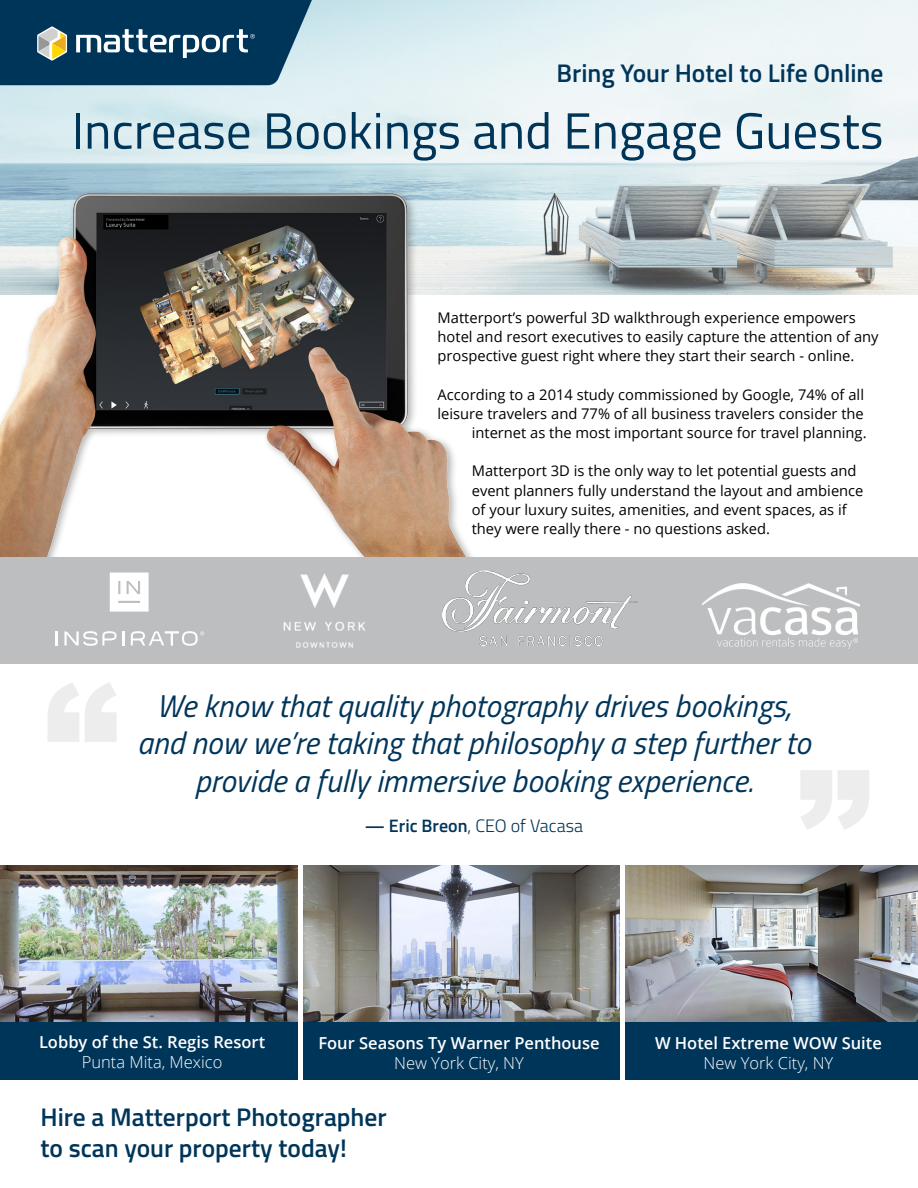
<style>
.page{position:relative;width:918px;height:1188px;background:#fff}
.page>*{position:absolute;margin:0;border:0;box-sizing:border-box;transform-origin:0 0}
.t1{font:51px "Titillium";color:#00355a}
.t2{font:italic 31.5px/37.5px "Titillium";color:#00355a;text-align:center}
.t3{font:600 25.5px/30.6px "Titillium";color:#00355a}
.t4{font:300 18px "Titillium";color:#00355a}
.t5{font:600 16.5px "Open Sans";color:#fff}
.t6{font:300 16.5px "Open Sans";color:#fff}
.t7{font:14.7px/19.2px "Open Sans";color:#000}
.s1{font-weight:600}
</style>
<div class="page">
<svg style="left:0;top:0;width:918px;height:295px;background:#d6e1e4"></svg>
<img style="left:0;top:138px;width:474px;height:419px">
<div style="left:0;top:557px;width:918px;height:106px;background:#bcbec0"></div>
<img style="left:0;top:865px;width:298px;height:157px">
<img style="left:625px;top:865px;width:293px;height:157px">
<img style="left:303px;top:865px;width:317px;height:157px">
<div style="left:0;top:1022px;width:918px;height:58px;background:#00355a"></div>
<div style="left:620px;top:858px;width:5px;height:263px;background:#fff"></div>
<div style="left:298px;top:858px;width:5px;height:266px;background:#fff"></div>
<img style="left:254px;top:546px;width:137px;height:102px">
<img style="left:702px;top:583px;width:158px;height:66px">
<img style="left:442px;top:570px;width:196px;height:77px">
<hr style="left:122px;top:632px;width:3px;height:14px;background:#fff">
<svg style="left:110px;top:573px;width:39px;height:39px;background:#f6f7f7"></svg>
<hr style="left:122px;top:631px;width:3px;height:14px;background:#fff">
<svg style="left:56px;top:631px;width:2px;height:15px"></svg>
<svg style="left:64px;top:631px;width:53px;height:15px"></svg>
<svg style="left:131px;top:631px;width:73px;height:15px"></svg>
<svg style="left:0;top:0;width:325px;height:85px;background:#285573"></svg>
<h3 class="t3" style="left:557px;top:57px;width:328px">Bring Your Hotel to Life Online</h3>
<h1 class="t1" style="left:72px;top:93px;width:813px">Increase Bookings and Engage Guests</h1>
<p class="t7" style="left:438px;top:307px;width:443px">Matterport’s powerful 3D walkthrough experience empowers hotel and resort executives to easily capture the attention of any prospective guest right where they start their search - online.</p>
<p class="t7" style="left:438px;top:384px;width:431px;text-align:right">According to a 2014 study commissioned by Google, 74% of all leisure travelers and 77% of all business travelers consider the internet as the most important source for travel planning.</p>
<p class="t7" style="left:472px;top:461px;width:393px">Matterport 3D is the only way to let potential guests and event planners fully understand the layout and ambience of your luxury suites, amenities, and event spaces, as if they were really there - no questions asked.</p>
<h2 class="t2" style="left:137px;top:685px;width:675px">We know that quality photography drives bookings, and now we’re taking that philosophy a step further to provide a fully immersive booking experience.</h2>
<p class="t4" style="left:365px;top:812px;width:220px"><span class="s1">— Eric Breon</span>, CEO of Vacasa</p>
<p class="t5" style="left:39px;top:1031px;width:228px">Lobby of the St. Regis Resort</p>
<p class="t6" style="left:82px;top:1051px;width:142px">Punta Mita, Mexico</p>
<p class="t5" style="left:318px;top:1032px;width:283px">Four Seasons Ty Warner Penthouse</p>
<p class="t6" style="left:394px;top:1051px;width:131px">New York City, NY</p>
<h3 class="t3" style="left:40px;top:1101px;width:348px">Hire a Matterport Photographer to scan your property today!</h3>
<p class="t5" style="left:655px;top:1032px;width:228px">W Hotel Extreme WOW Suite</p>
<p class="t6" style="left:704px;top:1051px;width:131px">New York City, NY</p>
</div>
